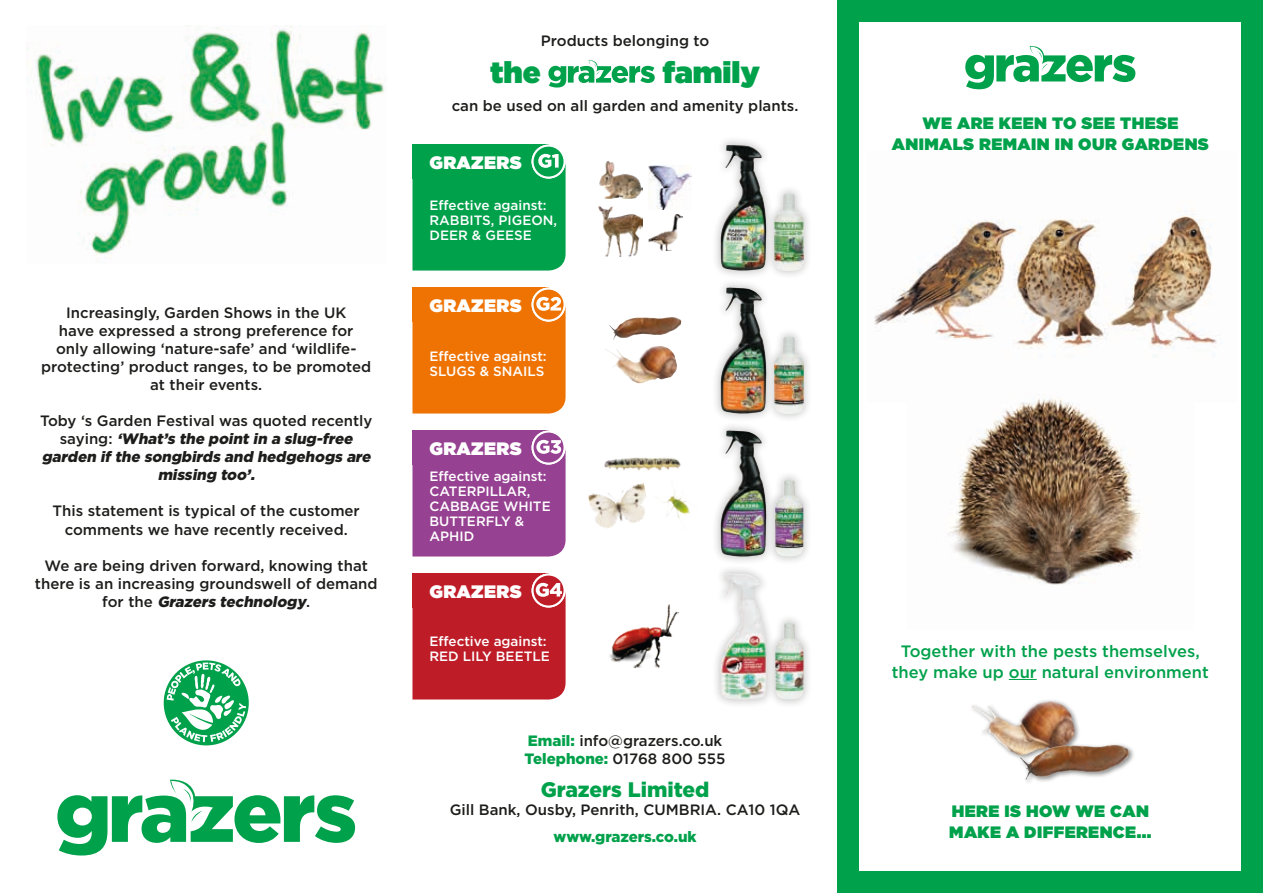
<style>
.page{position:relative;width:1263px;height:893px;background:#fff}
.page>*{position:absolute;margin:0;border:0;box-sizing:border-box;transform-origin:0 0}
.t1{font:900 30px "Gotham";color:#00a14b}
.t2{font:900 21px "Gotham";color:#00a14b}
.t3{font:900 18px "Gotham";letter-spacing:.025em;color:#fff}
.t4{font:900 16.5px/20.9px "Gotham";letter-spacing:.025em;color:#00a14b}
.t5{font:500 16.5px/20.9px "Gotham";color:#00a14b;text-align:center}
.t6{font:500 15px/18px "Gotham";color:#1d1d1b;text-align:center}
.t7{font:italic 900 15px/18px "Gotham";color:#1d1d1b;text-align:center}
.t8{font:900 15px "Gotham";letter-spacing:-.005em;color:#00a14b}
.t9{font:500 13.5px/15px "Gotham";color:#fff}
.s1{font-weight:500;font-style:normal}
.s2{font-weight:900;font-style:italic}
.s3{font-weight:900;color:#00a14b}
</style>
<div class="page">
<img style="left:26px;top:25px;width:358px;height:231px">
<div style="left:838px;top:0;width:425px;height:21px;background:#00a14b"></div>
<div style="left:1242px;top:0;width:21px;height:893px;background:#00a14b"></div>
<div style="left:838px;top:0;width:21px;height:893px;background:#00a14b"></div>
<div style="left:838px;top:872px;width:425px;height:21px;background:#00a14b"></div>
<svg style="left:1009px;top:679px;width:28px;height:1px"></svg>
<img style="left:874px;top:210px;width:343px;height:147px">
<img style="left:948px;top:394px;width:193px;height:191px">
<svg style="left:965px;top:45px;width:170px;height:44px"></svg>
<div style="left:969px;top:699px;width:166px;height:86px;background:#1d1d1b;opacity:.5"></div>
<img style="left:972px;top:702px;width:73px;height:23px">
<img style="left:1020px;top:745px;width:94px;height:22px">
<svg style="left:57px;top:779px;width:298px;height:76px"></svg>
<svg style="left:164px;top:660px;width:85px;height:85px"></svg>
<svg style="left:167px;top:662px;width:79px;height:80px"></svg>
<svg style="left:548px;top:60px;width:107px;height:28px"></svg>
<div style="left:412px;top:145px;width:154px;height:126px;background:#00a14b"></div>
<div style="left:412px;top:431px;width:154px;height:125px;background:#964191"></div>
<div style="left:412px;top:573px;width:154px;height:126px;background:#be1d28"></div>
<div style="left:412px;top:288px;width:154px;height:126px;background:#ee7303"></div>
<div style="left:711px;top:564px;width:64px;height:144px;background:#1d1d1b;opacity:.25"></div>
<img style="left:720px;top:573px;width:46px;height:126px">
<div style="left:711px;top:421px;width:64px;height:144px;background:#1d1d1b;opacity:.25"></div>
<img style="left:720px;top:431px;width:46px;height:125px">
<div style="left:711px;top:278px;width:64px;height:144px;background:#1d1d1b;opacity:.25"></div>
<img style="left:720px;top:288px;width:46px;height:126px">
<div style="left:766px;top:614px;width:47px;height:95px;background:#1d1d1b;opacity:.25"></div>
<img style="left:775px;top:623px;width:29px;height:77px">
<div style="left:765px;top:471px;width:47px;height:95px;background:#1d1d1b;opacity:.25"></div>
<img style="left:775px;top:480px;width:28px;height:76px">
<div style="left:766px;top:185px;width:46px;height:95px;background:#1d1d1b;opacity:.25"></div>
<img style="left:775px;top:194px;width:28px;height:77px">
<div style="left:765px;top:328px;width:47px;height:95px;background:#1d1d1b;opacity:.25"></div>
<img style="left:775px;top:337px;width:28px;height:77px">
<img style="left:609px;top:604px;width:69px;height:65px">
<img style="left:604px;top:457px;width:77px;height:14px">
<img style="left:588px;top:483px;width:58px;height:45px">
<img style="left:656px;top:490px;width:34px;height:29px">
<img style="left:609px;top:317px;width:63px;height:15px">
<img style="left:605px;top:346px;width:51px;height:17px">
<img style="left:599px;top:161px;width:43px;height:38px">
<img style="left:648px;top:166px;width:44px;height:44px">
<img style="left:598px;top:206px;width:44px;height:50px">
<img style="left:648px;top:214px;width:35px;height:37px">
<div style="left:711px;top:135px;width:64px;height:145px;background:#1d1d1b;opacity:.25"></div>
<img style="left:720px;top:145px;width:46px;height:126px">
<p class="t6" style="left:41px;top:304px;width:332px">Increasingly, Garden Shows in the UK<br>have expressed a strong preference for only allowing ‘nature-safe’ and ‘wildlife&shy;protecting’ product ranges, to be promoted at their events.</p>
<p class="t7" style="left:40px;top:412px;width:336px"><span class="s1">Toby ‘s Garden Festival was quoted recently s a y i n g :</span> ‘What’s the pointin a slug-free garden ifthe songbirds and hedgehogs are missing too’.</p>
<p class="t6" style="left:53px;top:502px;width:309px">This statement is typical of the customer comments we have recently received.</p>
<p class="t6" style="left:35px;top:556px;width:344px">We are being driven forward, knowing that there is an increasing groundswell of demand f o r t h e <span class="s2">Grazers technology</span>.</p>
<p class="t6" style="left:541px;top:32px;width:170px">Products belonging to</p>
<h1 class="t1" style="left:490px;top:51px;width:52px">the</h1>
<h1 class="t1" style="left:662px;top:51px;width:99px">family</h1>
<p class="t6" style="left:452px;top:96px;width:348px">can be used on all garden and amenity plants.</p>
<p class="t3" style="left:429px;top:149px;width:94px">GRAZERS</p>
<p class="t9" style="left:429px;top:198px;width:129px">Effective against:<br>RABBITS, PIGEON,<br>DEER &amp; GEESE</p>
<p class="t3" style="left:429px;top:292px;width:94px">GRAZERS</p>
<p class="t9" style="left:429px;top:348px;width:119px">Effective against:<br>SLUGS &amp; SNAILS</p>
<p class="t3" style="left:429px;top:435px;width:94px">GRAZERS</p>
<p class="t9" style="left:429px;top:469px;width:123px">Effective against:<br>CATERPILLAR,<br>CABBAGE WHITE<br>BUTTERFLY &amp;<br>APHID</p>
<p class="t3" style="left:429px;top:578px;width:94px">GRAZERS</p>
<p class="t9" style="left:429px;top:634px;width:122px">Effective against:<br>RED LILY BEETLE</p>
<p class="t6" style="left:525px;top:731px;width:202px;text-align:left"><span class="s3">Email:</span> info@grazers.co.uk<br><span class="s3">Telephone:</span> 01768 800 555</p>
<h2 class="t2" style="left:541px;top:775px;width:170px">Grazers Limited</h2>
<p class="t6" style="left:450px;top:801px;width:352px">Gill Bank, Ousby, Penrith, CUMBRIA. CA10 1QA</p>
<p class="t8" style="left:554px;top:826px;width:144px">www.grazers.co.uk</p>
<p class="t4" style="left:892px;top:112px;width:319px;text-align:center">WE ARE KEEN TO SEE THESE<br>ANIMALS REMAIN IN OUR GARDENS</p>
<p class="t5" style="left:892px;top:640px;width:319px">Together with the pests themselves, they make up our natural environment</p>
<p class="t4" style="left:949px;top:800px;width:204px">HERE IS HOW WE CAN<br>MAKE A DIFFERENCE...</p>
</div>
